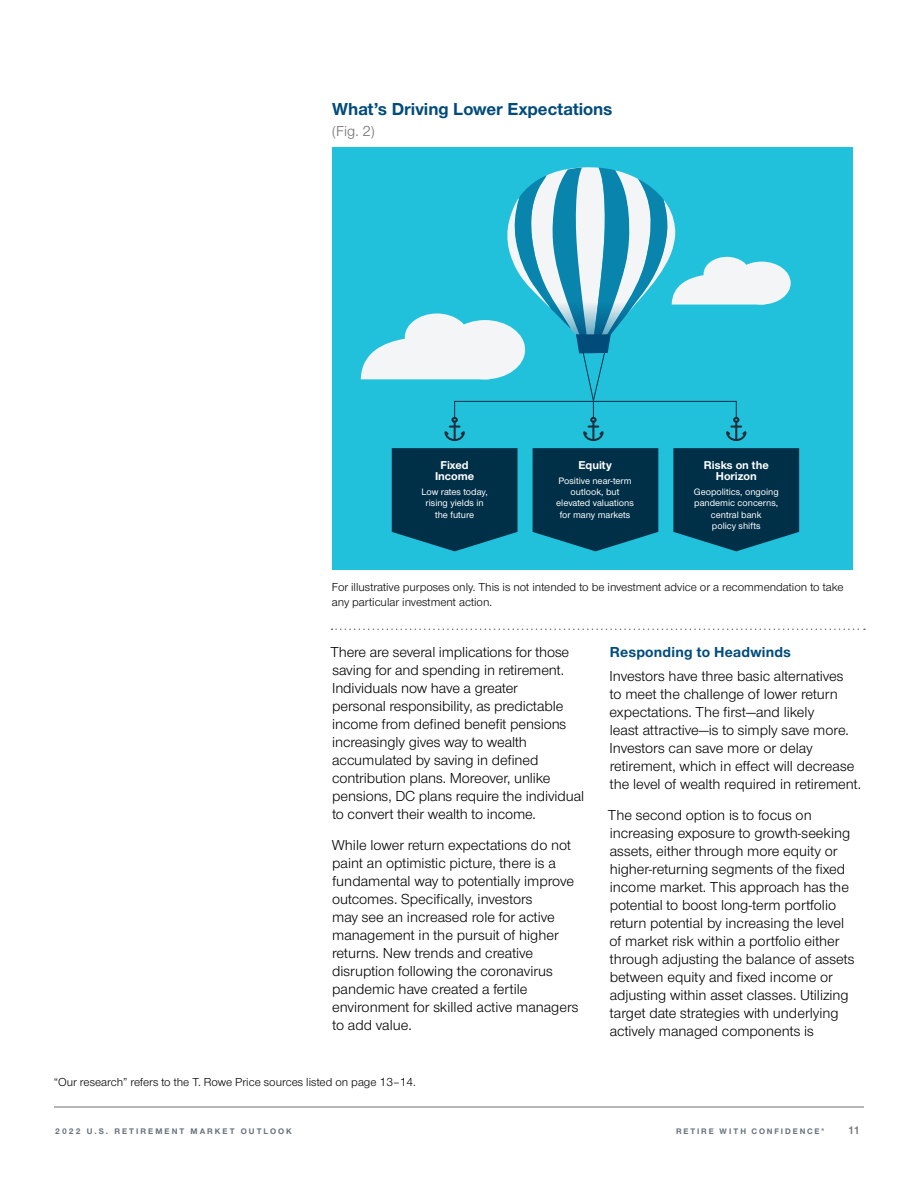
<style>
.page{position:relative;width:918px;height:1188px;background:#fff}
.page>*{position:absolute;margin:0;border:0;box-sizing:border-box;transform-origin:0 0}
.t1{font:700 18px "Nimbus Sans Novus";color:#004b7a}
.t2{font:15px/18px "Nimbus Sans Novus";color:#000}
.t3{font:700 15px "Nimbus Sans Novus";letter-spacing:.015em;color:#004b7a}
.t4{font:15px "Nimbus Sans Novus";color:#6d6e71}
.t5{font:12px/14.4px "Nimbus Sans Novus";color:#000}
.t6{font:700 11.85px/11.1px "Nimbus Sans Novus";color:#fff;text-align:center}
.t7{font:600 11.25px "Nimbus Sans Novus";color:#6d6e71}
.t8{font:500 9.6px/11.1px "Nimbus Sans Novus";color:#fff;text-align:center}
.t9{font:700 8.4px "Nimbus Sans Novus";letter-spacing:.24em;color:#67717e}
.t10{font:700 8.25px "Nimbus Sans Novus";letter-spacing:.22em;color:#67717e}
</style>
<div class="page">
<hr style="left:54px;top:1107px;width:810px;height:1px;background:#6d6e71">
<div style="left:333px;top:147px;width:520px;height:423px;background:#21c1dc"></div>
<div style="left:405px;top:314px;width:64px;height:47px;background:#f4f5f6;border-radius:50%"></div>
<div style="left:445px;top:320px;width:80px;height:59px;background:#f4f5f6;border-radius:50%"></div>
<div style="left:733px;top:262px;width:58px;height:43px;background:#f4f5f6;border-radius:50%"></div>
<svg style="left:392px;top:448px;width:126px;height:103px"></svg>
<svg style="left:533px;top:448px;width:125px;height:103px"></svg>
<svg style="left:673px;top:448px;width:126px;height:103px"></svg>
<svg style="left:361px;top:325px;width:128px;height:116px"></svg>
<svg style="left:504px;top:167px;width:261px;height:274px"></svg>
<svg style="left:332px;top:629px;width:533px;height:1px"></svg>
<p class="t1" style="left:332px;top:97px;width:282px">What’s Driving Lower Expectations</p>
<p class="t4" style="left:332px;top:121px;width:44px">(Fig. 2)</p>
<p class="t6" style="left:435px;top:459px;width:41px">Fixed<br>Income</p>
<p class="t8" style="left:422px;top:486px;width:68px">Low rates today, rising yields in the future</p>
<p class="t6" style="left:578px;top:459px;width:35px">Equity</p>
<p class="t8" style="left:556px;top:475px;width:79px">Positive near-term outlook, but elevated valuations for many markets</p>
<p class="t6" style="left:704px;top:459px;width:67px">Risks on the<br>Horizon</p>
<p class="t8" style="left:694px;top:486px;width:86px">Geopolitics, ongoing pandemic concerns, central bank<br>policy shifts</p>
<p class="t5" style="left:332px;top:580px;width:513px">For illustrative purposes only. This is not intended to be investment advice or a recommendation to take any particular investment action.</p>
<p class="t2" style="left:330px;top:642px;width:255px">There are several implications for those saving for and spending in retirement.<br>Individuals now have a greater<br>personal responsibility, as predictable income from defined benefit pensions increasingly gives way to wealth accumulated by saving in defined contribution plans. Moreover, unlike pensions, DC plans require the individual to convert their wealth to income.</p>
<p class="t2" style="left:332px;top:836px;width:248px">While lower return expectations do not paint an optimistic picture, there is a fundamental way to potentially improve outcomes. Specifically, investors<br>may see an increased role for active management in the pursuit of higher returns. New trends and creative disruption following the coronavirus pandemic have created a fertile environment for skilled active managers to add value.</p>
<p class="t5" style="left:54px;top:1074px;width:364px">“Our research” refers to the T. Rowe Price sources listed on page 13–14.</p>
<p class="t3" style="left:610px;top:642px;width:183px">Responding to Headwinds</p>
<p class="t2" style="left:610px;top:666px;width:253px">Investors have three basic alternatives<br>to meet the challenge of lower return expectations. The first—and likely<br>least attractive—is to simply save more.<br>Investors can save more or delay retirement, which in effect will decrease the level of wealth required in retirement.</p>
<p class="t2" style="left:608px;top:806px;width:248px">The second option is to focus on increasing exposure to growth-seeking assets, either through more equity or higher-returning segments of the fixed income market. This approach has the potential to boost long‑term portfolio return potential by increasing the level of market risk within a portfolio either through adjusting the balance of assets between equity and fixed income or adjusting within asset classes. Utilizing target date strategies with underlying actively managed components is</p>
<p class="t9" style="left:55px;top:1125px;width:238px">2022 U.S. RETIREMENT MARKET OUTLOOK</p>
<p class="t10" style="left:676px;top:1125px;width:145px">RETIRE WITH CONFIDENCE</p>
<p class="t7" style="left:848px;top:1123px;width:13px">11</p>
</div>
